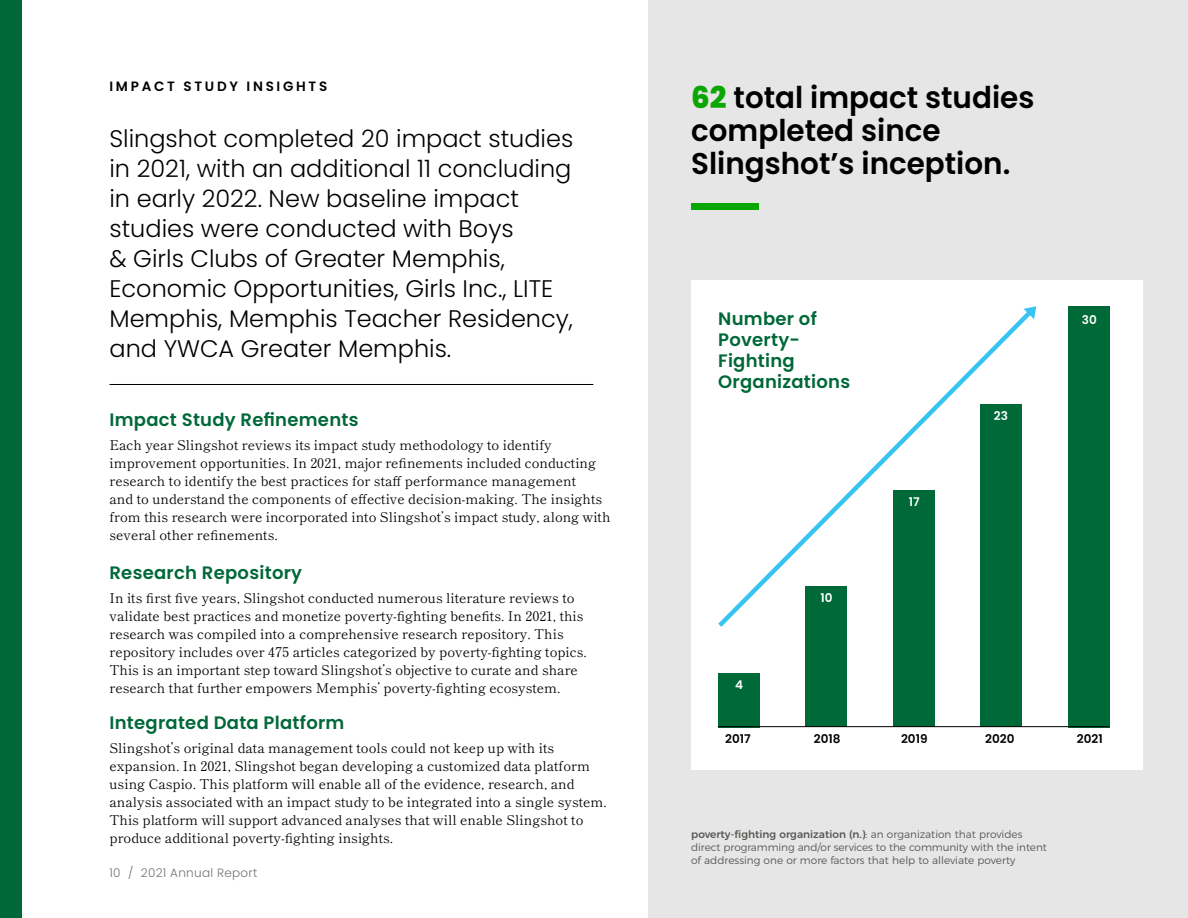
<style>
.page{position:relative;width:1188px;height:918px;background:#fff}
.page>*{position:absolute;margin:0;border:0;box-sizing:border-box;transform-origin:0 0}
.t1{font:600 30px/33px "Poppins";color:#000}
.t2{font:300 24px/30px "Poppins";color:#000}
.t3{font:600 18px/21px "Poppins";letter-spacing:.015em;color:#006838}
.t4{font:13.5px/18px "Shippori Mincho";color:#000}
.t5{font:600 13.5px "Poppins";letter-spacing:.2em;color:#000}
.t6{font:600 12px "Poppins";color:#000}
.t7{font:300 12px "Poppins";letter-spacing:.025em;color:#747473}
.t8{font:600 12px "Poppins";color:#fff}
.t9{font:300 10.5px/12.8px "Montserrat";letter-spacing:-.01em;color:#585955}
.s1{font-weight:800;color:#0aa602}
.s2{font-weight:500}
</style>
<div class="page">
<div style="left:648px;top:0;width:540px;height:918px;background:#e6e6e6"></div>
<div style="left:691px;top:280px;width:452px;height:490px;background:#fff"></div>
<hr style="left:1187px;top:0;width:1px;height:387px;background:#38c4f0">
<div style="left:691px;top:203px;width:68px;height:7px;background:#0aa602"></div>
<div style="left:0;top:0;width:22px;height:918px;background:#006838"></div>
<hr style="left:109px;top:384px;width:484px;height:1px;background:#000">
<div style="left:1068px;top:306px;width:42px;height:421px;background:#006938"></div>
<div style="left:981px;top:405px;width:41px;height:322px;background:#006938"></div>
<div style="left:893px;top:491px;width:42px;height:236px;background:#006938"></div>
<div style="left:806px;top:586px;width:41px;height:141px;background:#006938"></div>
<div style="left:718px;top:673px;width:42px;height:54px;background:#006938"></div>
<hr style="left:718px;top:726px;width:391px;height:1px;background:#000">
<svg style="left:718px;top:306px;width:318px;height:321px"></svg>
<p class="t5" style="left:110px;top:78px;width:219px">IMPACT STUDY INSIGHTS</p>
<p class="t2" style="left:110px;top:124px;width:465px">Slingshot completed 20 impact studies in 2021, with an additional 11 concluding in early 2022. New baseline impact studies were conducted with Boys<br>&amp; Girls Clubs of Greater Memphis, Economic Opportunities, Girls Inc., LITE Memphis, Memphis Teacher Residency, and YWCA Greater Memphis.</p>
<h3 class="t3" style="left:110px;top:409px;width:251px">Impact Study Refinements</h3>
<p class="t4" style="left:110px;top:436px;width:503px">Each year Slingshot reviews its impact study methodology to identify improvement opportunities. In 2021, major refinements included conducting research to identify the best practices for staff performance management<br>and to understand the components of effective decision-making. The insights from this research were incorporated into Slingshot’s impact study, along with several other refinements.</p>
<h3 class="t3" style="left:110px;top:562px;width:194px">Research Repository</h3>
<p class="t4" style="left:110px;top:589px;width:479px">In its first five years, Slingshot conducted numerous literature reviews to validate best practices and monetize poverty-fighting benefits. In 2021, this research was compiled into a comprehensive research repository. This repository includes over 475 articles categorized by poverty-fighting topics.<br>This is an important step toward Slingshot’s objective to curate and share research that further empowers Memphis’ poverty-fighting ecosystem.</p>
<h3 class="t3" style="left:110px;top:712px;width:237px">Integrated Data Platform</h3>
<p class="t4" style="left:110px;top:739px;width:499px">Slingshot’s original data management tools could not keep up with its expansion. In 2021, Slingshot began developing a customized data platform using Caspio. This platform will enable all of the evidence, research, and analysis associated with an impact study to be integrated into a single system.<br>This platform will support advanced analyses that will enable Slingshot to produce additional poverty-fighting insights.</p>
<p class="t7" style="left:109px;top:865px;width:150px">10 / 2021 Annual Report</p>
<h1 class="t1" style="left:691px;top:81px;width:345px"><span class="s1">62</span> total impact studies completed since<br>Slingshot’s inception.</h1>
<h3 class="t3" style="left:718px;top:308px;width:100px">Number of</h3>
<p class="t8" style="left:1082px;top:313px;width:16px">30</p>
<h3 class="t3" style="left:718px;top:329px;width:134px">Poverty-<br>Fighting<br>Organizations</h3>
<p class="t8" style="left:735px;top:678px;width:9px">4</p>
<p class="t8" style="left:820px;top:590px;width:14px">10</p>
<p class="t8" style="left:909px;top:495px;width:12px">17</p>
<p class="t8" style="left:994px;top:408px;width:16px">23</p>
<p class="t6" style="left:725px;top:732px;width:27px">2017</p>
<p class="t6" style="left:814px;top:732px;width:28px">2018</p>
<p class="t6" style="left:901px;top:732px;width:28px">2019</p>
<p class="t6" style="left:985px;top:732px;width:31px">2020</p>
<p class="t6" style="left:1077px;top:732px;width:27px">2021</p>
<p class="t9" style="left:691px;top:827px;width:357px"><span class="s2">poverty-fighting organization (n.)</span>: an organization that provides direct programming and/or services to the community with the intent of addressing one or more factors that help to alleviate poverty</p>
</div>
